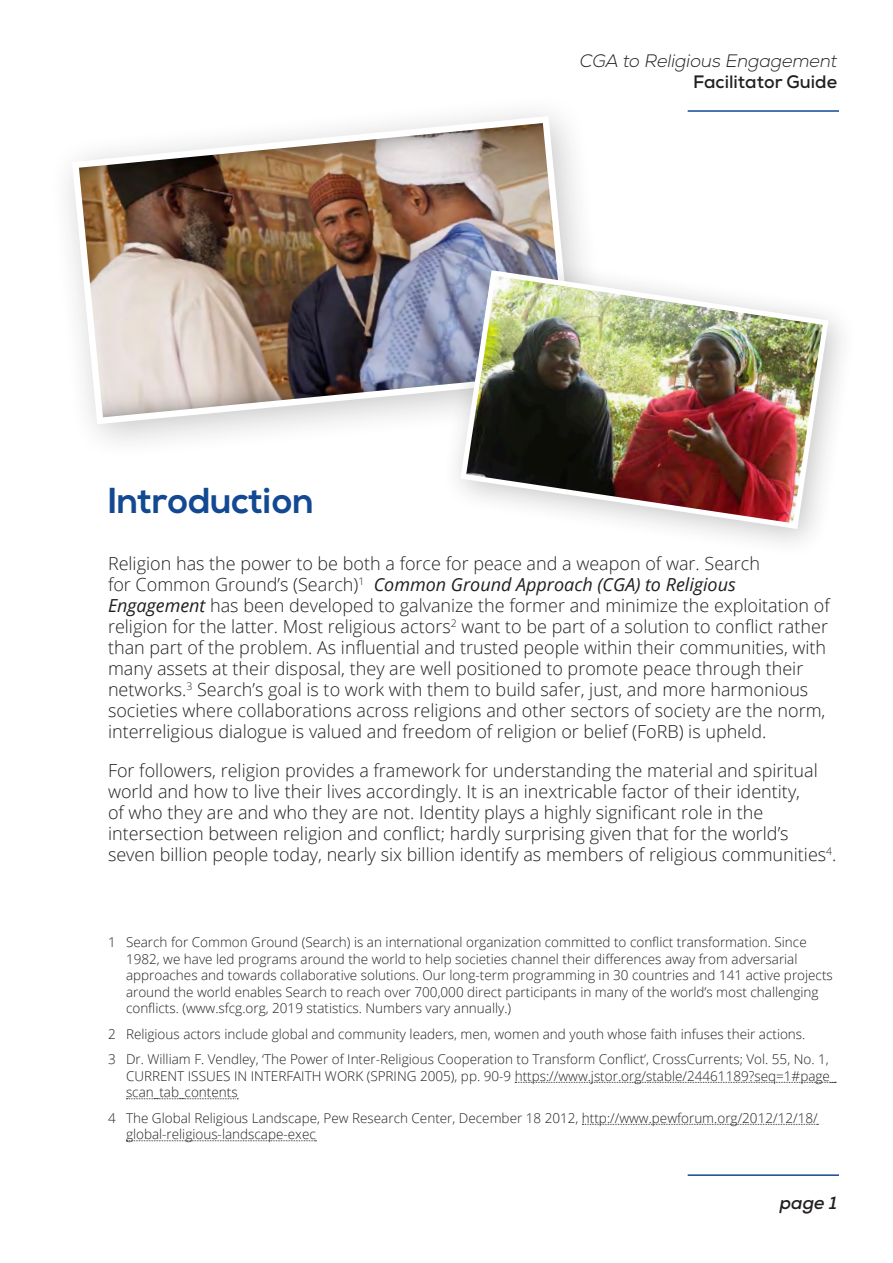
<style>
.page{position:relative;width:893px;height:1263px;background:#fff}
.page>*{position:absolute;margin:0;border:0;box-sizing:border-box;transform-origin:0 0}
.Heading_2{font:700 36px "Nexa";color:#124992}
.t1{font:300 18px/21px "Open Sans";color:#231f20}
.t2{font:italic 300 18px "Nexa";color:#231f20}
.t3{font:700 18px "Nexa";color:#231f20}
.t4{font:italic 700 18px "Nexa";color:#231f20}
.Paragraph_Style_2{font:300 13.5px/16.5px "Open Sans";color:#231f20}
.s1{font-weight:400;font-style:italic}
</style>
<div class="page">
<hr style="left:688px;top:1174px;width:151px;height:2px;background:#124992">
<hr style="left:688px;top:110px;width:151px;height:2px;background:#124992">
<svg style="left:515px;top:1082px;width:321px;height:1px"></svg>
<svg style="left:126px;top:1098px;width:112px;height:1px"></svg>
<svg style="left:582px;top:1124px;width:236px;height:1px"></svg>
<svg style="left:126px;top:1140px;width:190px;height:1px"></svg>
<img style="left:69px;top:113px;width:508px;height:315px">
<div style="left:441px;top:251px;width:417px;height:308px;background:#231f20;opacity:.25"></div>
<img style="left:458px;top:267px;width:373px;height:265px">
<p class="Heading_2" style="left:108px;top:480px;width:207px">Introduction</p>
<p class="t2" style="left:580px;top:50px;width:259px">CGA to Religious Engagement</p>
<p class="t3" style="left:693px;top:70px;width:146px">Facilitator Guide</p>
<p class="t1" style="left:108px;top:552px;width:723px">Religion has the power to be both a force for peace and a weapon of war. Search<br>for Common Ground’s (Search)<sup>1</sup> <span class="s1">Common Ground Approach (CGA) to Religious Engagement</span> has been developed to galvanize the former and minimize the exploitation of religion for the latter. Most religious actors<sup>2</sup> want to be part of a solution to conflict rather than part of the problem. As influential and trusted people within their communities, with many assets at their disposal, they are well positioned to promote peace through their networks.<sup>3</sup> Search’s goal is to work with them to build safer, just, and more harmonious societies where collaborations across religions and other sectors of society are the norm, interreligious dialogue is valued and freedom of religion or belief (FoRB) is upheld.</p>
<p class="t1" style="left:108px;top:760px;width:730px">For followers, religion provides a framework for understanding the material and spiritual world and how to live their lives accordingly. It is an inextricable factor of their identity,<br>of who they are and who they are not. Identity plays a highly significant role in the intersection between religion and conflict; hardly surprising given that for the world’s seven billion people today, nearly six billion identify as members of religious communities<sup>4</sup>.</p>
<p class="Paragraph_Style_2" style="left:126px;top:934px;width:708px;text-indent:-18px">1 Search for Common Ground (Search) is an international organization committed to conflict transformation. Since 1982, we have led programs around the world to help societies channel their differences away from adversarial approaches and towards collaborative solutions. Our long-term programming in 30 countries and 141 active projects around the world enables Search to reach over 700,000 direct participants in many of the world’s most challenging conflicts. (www.sfcg.org, 2019 statistics. Numbers vary annually.)</p>
<p class="Paragraph_Style_2" style="left:108px;top:1025px;width:699px">2 Religious actors include global and community leaders, men, women and youth whose faith infuses their actions.</p>
<p class="Paragraph_Style_2" style="left:126px;top:1051px;width:711px;text-indent:-18px">3 Dr. William F. Vendley, ‘The Power of Inter-Religious Cooperation to Transform Conflict’, CrossCurrents; Vol. 55, No. 1,<br>CURRENT ISSUES IN INTERFAITH WORK (SPRING 2005), pp. 90-9 https://www.jstor.org/stable/24461189?seq=1#page_ scan_tab_contents</p>
<p class="Paragraph_Style_2" style="left:126px;top:1109px;width:693px;text-indent:-18px">4 The Global Religious Landscape, Pew Research Center, December 18 2012, http://www.pewforum.org/2012/12/18/ global-religious-landscape-exec</p>
<p class="t4" style="left:780px;top:1191px;width:59px">page 1</p>
</div>
